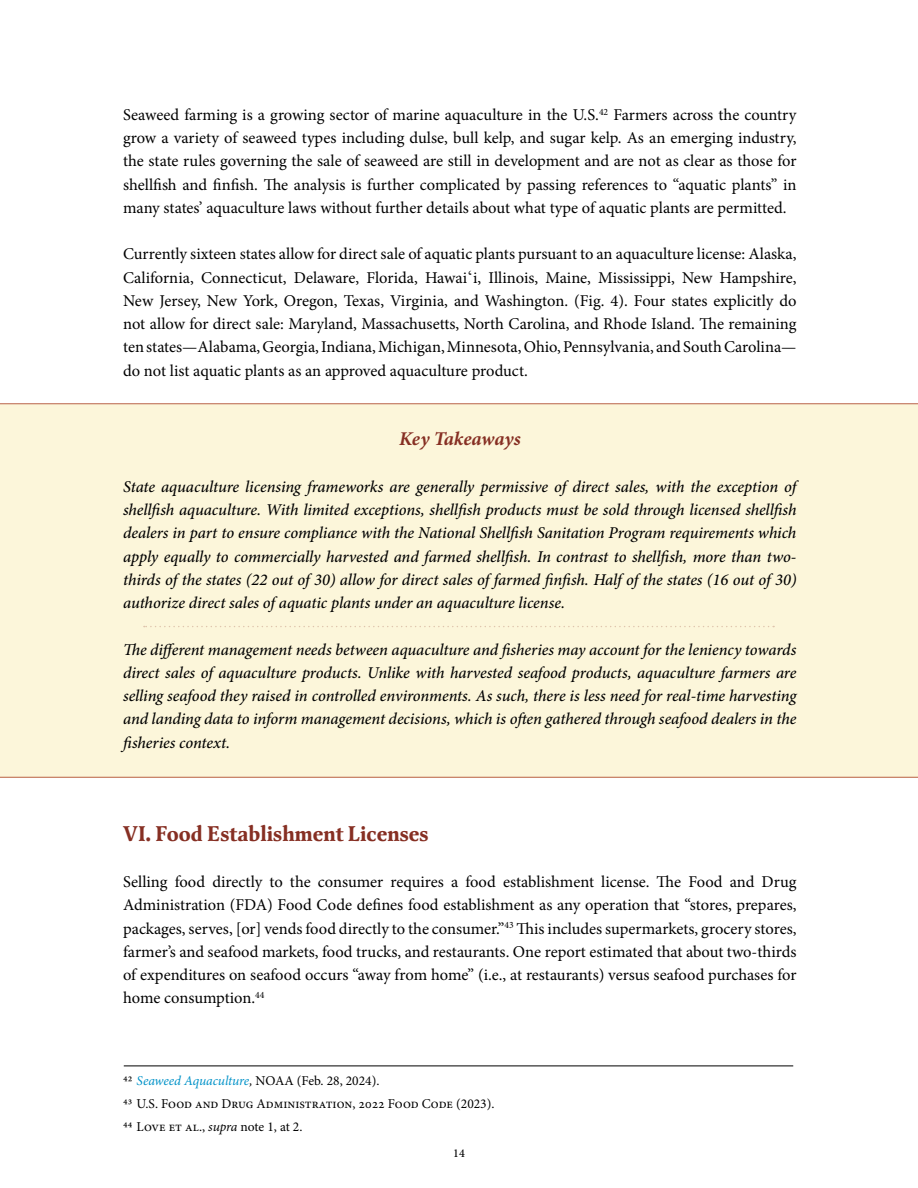
<style>
.page{position:relative;width:918px;height:1188px;background:#fff}
.page>*{position:absolute;margin:0;border:0;box-sizing:border-box;transform-origin:0 0}
.t1{font:700 21px "Classica Pro";color:#862f23}
.t2{font:italic 700 19.5px "Minion Pro";letter-spacing:-.005em;color:#862f23}
.t3{font:16.5px/23.2px "Minion Pro";letter-spacing:-.005em;color:#000;text-align:justify}
.t4{font:italic 500 16.5px/23.2px "Minion Pro";letter-spacing:-.005em;color:#000;text-align:justify}
.t5{font:13.5px/23.2px "Minion Pro";color:#000}
.t6{font:500 12px "Minion Pro";color:#000}
.s1{font-family:"Times New Roman";font-size:18px}
.s2{font-style:italic;color:#0092c8}
.s3{font-style:italic;color:#000101}
.s4{color:#000101}
.s5{font-style:italic}
</style>
<div class="page">
<div style="left:0;top:404px;width:918px;height:373px;background:#fcf6da"></div>
<hr style="left:124px;top:1066px;width:669px;height:1px;background:#000">
<svg style="left:144px;top:626px;width:630px;height:1px"></svg>
<hr style="left:0;top:403px;width:918px;height:1px;background:#b96248">
<hr style="left:0;top:777px;width:918px;height:1px;background:#b96248">
<p class="t3" style="left:123px;top:103px;width:675px">Seaweed farming is a growing sector of marine aquaculture in the U.S.<sup>42</sup> Farmers across the country grow a variety of seaweed types including dulse, bull kelp, and sugar kelp. As an emerging industry, the state rules governing the sale of seaweed are still in development and are not as clear as those for shellfish and finfish. The analysis is further complicated by passing references to “aquatic plants” in many states’ aquaculture laws without further details about what type of aquatic plants are permitted.</p>
<p class="t3" style="left:123px;top:243px;width:675px">Currently sixteen states allow for direct sale of aquatic plants pursuant to an aquaculture license: Alaska, California, Connecticut, Delaware, Florida, Hawai<span class="s1">ʻ</span>i, Illinois, Maine, Mississippi, New Hampshire, New Jersey, New York, Oregon, Texas, Virginia, and Washington. (Fig. 4). Four states explicitly do not allow for direct sale: Maryland, Massachusetts, North Carolina, and Rhode Island. The remaining ten states—Alabama, Georgia, Indiana, Michigan, Minnesota, Ohio, Pennsylvania, and South Carolina— do not list aquatic plants as an approved aquaculture product.</p>
<p class="t2" style="left:399px;top:425px;width:123px">Key Takeaways</p>
<p class="t4" style="left:123px;top:475px;width:675px">State aquaculture licensing frameworks are generally permissive of direct sales, with the exception of shellfish aquaculture. With limited exceptions, shellfish products must be sold through licensed shellfish dealers in part to ensure compliance with the National Shellfish Sanitation Program requirements which apply equally to commercially harvested and farmed shellfish. In contrast to shellfish, more than two&shy;thirds of the states (22 out of 30) allow for direct sales of farmed finfish. Half of the states (16 out of 30) authorize direct sales of aquatic plants under an aquaculture license.</p>
<p class="t4" style="left:123px;top:638px;width:675px">The different management needs between aquaculture and fisheries may account for the leniency towards direct sales of aquaculture products. Unlike with harvested seafood products, aquaculture farmers are selling seafood they raised in controlled environments. As such, there is less need for real-time harvesting and landing data to inform management decisions, which is often gathered through seafood dealers in the fisheries context.</p>
<p class="t1" style="left:123px;top:819px;width:307px">VI. Food Establishment Licenses</p>
<p class="t3" style="left:123px;top:870px;width:675px">Selling food directly to the consumer requires a food establishment license. The Food and Drug Administration (FDA) Food Code defines food establishment as any operation that “stores, prepares, packages, serves, [or] vends food directly to the consumer.”<sup>43</sup> This includes supermarkets, grocery stores, farmer’s and seafood markets, food trucks, and restaurants. One report estimated that about two-thirds of expenditures on seafood occurs “away from home” (i.e., at restaurants) versus seafood purchases for home consumption.<sup>44</sup></p>
<p class="t5" style="left:123px;top:1069px;width:373px">42 <span class="s2">Seaweed Aquaculture</span><span class="s3">,</span> <span class="s4">NOAA (Feb. 28, 2024).<br></span>43 U.S. Food and Drug Administration, 2022 Food Code (2023).<br>44 Love et al., <span class="s5">supra</span> note 1, at 2.</p>
<p class="t6" style="left:453px;top:1145px;width:13px">14</p>
</div>
